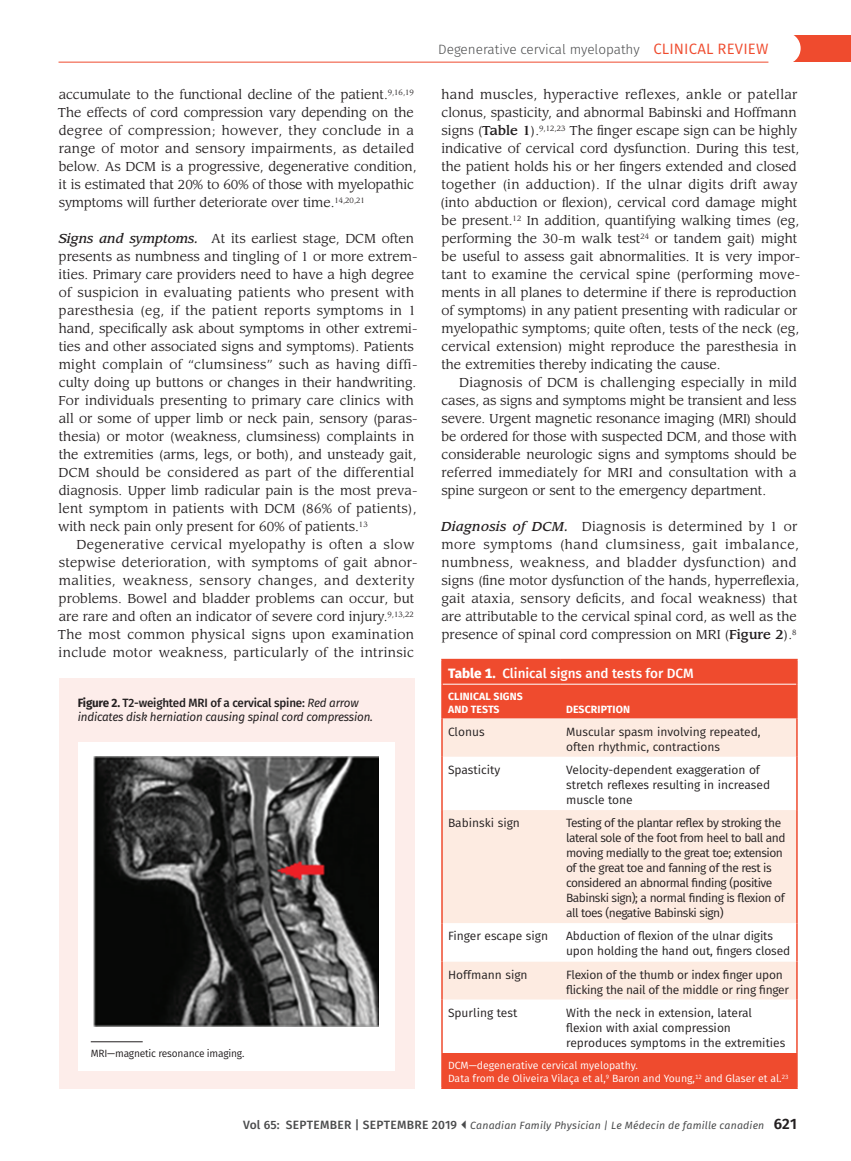
<style>
.page{position:relative;width:851px;height:1161px;background:#fff}
.page>*{position:absolute;margin:0;border:0;box-sizing:border-box;transform-origin:0 0}
.t1{font:300 13.5px "Fira Sans";color:#4b4c4d}
.TableTitle{font:500 13.5px "Fira Sans";color:#fff}
.ParagraphIndent{font:12.75px/18px "Leawood Std";color:#231f20}
.Level4Head{font:12.75px/18px "Leawood Std";color:#231f20}
.ParagraphIndent-2{font:12.75px/18px "Leawood Std";letter-spacing:.025em;color:#231f20}
.TableBody{font:12px/15px "Fira Sans";letter-spacing:-.015em;color:#231f20}
.TableBody-2{font:12px/15px "Fira Sans";letter-spacing:-.04em;color:#231f20}
.t2{font:italic 12px/14.4px "Fira Sans";letter-spacing:-.015em;color:#231f20}
.TableNote{font:10.5px "Fira Sans";color:#fff}
.t3{font:italic 10.5px "Fira Sans";letter-spacing:.015em;color:#4b4c4d}
.TableColumnHead{font:700 10.5px/12.6px "Fira Sans";letter-spacing:.01em;color:#fff}
.t4{font:10.5px "Fira Sans";letter-spacing:-.015em;color:#231f20}
.s1{font-weight:500;font-style:italic}
.s2{font-weight:700;font-style:normal}
.s3{font-weight:500;font-style:normal}
.s4{font-weight:400;font-size:15px;color:#ef4b2e}
.s5{font-weight:500}
.s6{font-weight:800}
.s7{font-weight:500;font-style:normal;font-size:12px}
.s8{font-weight:600;font-style:normal;font-size:15px;color:#231f20}
</style>
<div class="page">
<div style="left:793px;top:35px;width:57px;height:27px;background:#ef4b2e"></div>
<div style="left:768px;top:32px;width:32px;height:32px;background:#fff;border-radius:50%"></div>
<hr style="left:58px;top:62px;width:710px;height:1px;background:#ef4b2e">
<div style="left:60px;top:679px;width:354px;height:410px;background:#fdedea"></div>
<div style="left:78px;top:742px;width:316px;height:328px;background:#fff"></div>
<hr style="left:91px;top:1042px;width:52px;height:1px;background:#231f20">
<img style="left:93px;top:756px;width:285px;height:271px">
<div style="left:442px;top:660px;width:354px;height:428px;background:#ef4b2e"></div>
<div style="left:442px;top:719px;width:354px;height:38px;background:#fdebe1"></div>
<svg style="left:442px;top:757px;width:354px;height:296px;fill:#fdebe1"></svg>
<hr style="left:441px;top:659px;width:119px;height:1px;background:#ef4b2e">
<svg style="left:441px;top:660px;width:1px;height:24px"></svg>
<hr style="left:560px;top:659px;width:237px;height:1px;background:#ef4b2e">
<svg style="left:796px;top:660px;width:1px;height:24px"></svg>
<hr style="left:441px;top:684px;width:1px;height:35px;background:#ef4b2e">
<hr style="left:796px;top:684px;width:1px;height:35px;background:#ef4b2e">
<hr style="left:441px;top:719px;width:1px;height:38px;background:#ef4b2e">
<hr style="left:796px;top:719px;width:1px;height:38px;background:#ef4b2e">
<hr style="left:441px;top:757px;width:1px;height:53px;background:#ef4b2e">
<hr style="left:796px;top:757px;width:1px;height:53px;background:#ef4b2e">
<hr style="left:441px;top:810px;width:1px;height:113px;background:#ef4b2e">
<hr style="left:796px;top:810px;width:1px;height:113px;background:#ef4b2e">
<hr style="left:441px;top:923px;width:1px;height:38px;background:#ef4b2e">
<hr style="left:796px;top:923px;width:1px;height:38px;background:#ef4b2e">
<hr style="left:441px;top:961px;width:1px;height:39px;background:#ef4b2e">
<hr style="left:796px;top:961px;width:1px;height:39px;background:#ef4b2e">
<hr style="left:441px;top:1000px;width:1px;height:53px;background:#ef4b2e">
<hr style="left:796px;top:1000px;width:1px;height:53px;background:#ef4b2e">
<hr style="left:441px;top:1053px;width:1px;height:35px;background:#ef4b2e">
<hr style="left:796px;top:1053px;width:1px;height:35px;background:#ef4b2e">
<hr style="left:441px;top:1088px;width:119px;height:1px;background:#ef4b2e">
<hr style="left:560px;top:1088px;width:237px;height:1px;background:#ef4b2e">
<hr style="left:442px;top:684px;width:118px;height:1px;background:#fff">
<hr style="left:560px;top:684px;width:236px;height:1px;background:#fff">
<p class="ParagraphIndent" style="left:58px;top:86px;width:360px">accumulate to the functional decline of the patient.<sup>9,16,19<br></sup>The effects of cord compression vary depending on the degree of compression; however, they conclude in a range of motor and sensory impairments, as detailed below. As DCM is a progressive, degenerative condition, it is estimated that 20% to 60% of those with myelopathic symptoms will further deteriorate over time.<sup>14,20,21</sup></p>
<p class="Level4Head" style="left:58px;top:230px;width:361px"><span class="s1">Signs and symptoms.</span> At its earliest stage, DCM often presents as numbness and tingling of 1 or more extrem&shy;ities. Primary care providers need to have a high degree of suspicion in evaluating patients who present with paresthesia (eg, if the patient reports symptoms in 1 hand, specifically ask about symptoms in other extremi&shy;ties and other associated signs and symptoms). Patients might complain of “clumsiness” such as having diffi&shy;culty doing up buttons or changes in their handwriting.<br>For individuals presenting to primary care clinics with all or some of upper limb or neck pain, sensory (paras&shy;thesia) or motor (weakness, clumsiness) complaints in the extremities (arms, legs, or both), and unsteady gait, DCM should be considered as part of the differential diagnosis. Upper limb radicular pain is the most preva&shy;lent symptom in patients with DCM (86% of patients), with neck pain only present for 60% of patients.<sup>13</sup></p>
<p class="ParagraphIndent-2" style="left:58px;top:536px;width:361px;text-indent:19px">Degenerative cervical myelopathy is often a slow stepwise deterioration, with symptoms of gait abnor&shy;malities, weakness, sensory changes, and dexterity problems. Bowel and bladder problems can occur, but are rare and often an indicator of severe cord injury.<sup>9,13,22<br></sup>The most common physical signs upon examination include motor weakness, particularly of the intrinsic</p>
<p class="t2" style="left:78px;top:695px;width:297px"><span class="s2">Figure 2.</span> <span class="s3">T2-weighted MRI of a cervical spine:</span> Red arrow indicates disk herniation causing spinal cord compression.</p>
<p class="t4" style="left:91px;top:1045px;width:155px">MRI—magnetic resonance imaging.</p>
<p class="t1" style="left:438px;top:40px;width:331px">Degenerative cervical myelopathy <span class="s4">CLINICAL REVIEW</span></p>
<p class="ParagraphIndent" style="left:440px;top:86px;width:361px">hand muscles, hyperactive reflexes, ankle or patellar clonus, spasticity, and abnormal Babinski and Hoffmann signs (<span class="s5">Table 1</span>).<sup>9,12,23</sup> The finger escape sign can be highly indicative of cervical cord dysfunction. During this test, the patient holds his or her fingers extended and closed together (in adduction). If the ulnar digits drift away (into abduction or flexion), cervical cord damage might be present.<sup>12</sup> In addition, quantifying walking times (eg, performing the 30-m walk test<sup>24</sup> or tandem gait) might be useful to assess gait abnormalities. It is very impor&shy;tant to examine the cervical spine (performing move&shy;ments in all planes to determine if there is reproduction of symptoms) in any patient presenting with radicular or myelopathic symptoms; quite often, tests of the neck (eg, cervical extension) might reproduce the paresthesia in the extremities thereby indicating the cause.</p>
<p class="ParagraphIndent" style="left:441px;top:374px;width:357px;text-align:justify;text-indent:18px">Diagnosis of DCM is challenging especially in mild cases, as signs and symptoms might be transient and less severe. Urgent magnetic resonance imaging (MRI) should be ordered for those with suspected DCM, and those with considerable neurologic signs and symptoms should be referred immediately for MRI and consultation with a spine surgeon or sent to the emergency department.</p>
<p class="Level4Head" style="left:441px;top:518px;width:359px"><span class="s1">Diagnosis of DCM.</span> Diagnosis is determined by 1 or more symptoms (hand clumsiness, gait imbalance, numbness, weakness, and bladder dysfunction) and signs (fine motor dysfunction of the hands, hyperreflexia, gait ataxia, sensory deficits, and focal weakness) that are attributable to the cervical spinal cord, as well as the presence of spinal cord compression on MRI (<span class="s5">Figure 2</span>).<sup>8</sup></p>
<p class="TableTitle" style="left:448px;top:663px;width:247px"><span class="s6">Table 1.</span> Clinical signs and tests for DCM</p>
<p class="TableColumnHead" style="left:448px;top:689px;width:76px">CLINICAL SIGNS<br>AND TESTS</p>
<p class="TableColumnHead" style="left:566px;top:702px;width:65px">DESCRIPTION</p>
<p class="TableBody" style="left:448px;top:724px;width:38px">Clonus</p>
<p class="TableBody" style="left:566px;top:724px;width:196px">Muscular spasm involving repeated, often rhythmic, contractions</p>
<p class="TableBody" style="left:448px;top:762px;width:54px">Spasticity</p>
<p class="TableBody" style="left:566px;top:762px;width:205px">Velocity-dependent exaggeration of stretch reflexes resulting in increased muscle tone</p>
<p class="TableBody" style="left:448px;top:815px;width:73px">Babinski sign</p>
<p class="TableBody-2" style="left:566px;top:815px;width:221px">Testing of the plantar reflex by stroking the lateral sole of the foot from heel to ball and moving medially to the great toe; extension of the great toe and fanning of the rest is considered an abnormal finding (positive Babinski sign); a normal finding is flexion of all toes (negative Babinski sign)</p>
<p class="TableBody" style="left:448px;top:929px;width:101px">Finger escape sign</p>
<p class="TableBody" style="left:566px;top:929px;width:226px">Abduction of flexion of the ulnar digits upon holding the hand out, fingers closed</p>
<p class="TableBody" style="left:448px;top:967px;width:81px">Hoffmann sign</p>
<p class="TableBody" style="left:566px;top:967px;width:224px">Flexion of the thumb or index finger upon flicking the nail of the middle or ring finger</p>
<p class="TableBody" style="left:448px;top:1005px;width:71px">Spurling test</p>
<p class="TableBody" style="left:566px;top:1005px;width:221px">With the neck in extension, lateral flexion with axial compression reproduces symptoms in the extremities</p>
<p class="TableNote" style="left:448px;top:1057px;width:191px">DCM—degenerative cervical myelopathy.</p>
<p class="TableNote" style="left:448px;top:1071px;width:342px">Data from de Oliveira Vilaça et al,<sup>9</sup> Baron and Young,<sup>12</sup> and Glaser et al.<sup>23</sup></p>
<p class="t3" style="left:243px;top:1117px;width:555px"><span class="s7">Vol 65: SEPTEMBER | SEPTEMBRE 2019</span> Canadian Family Physician | Le Médecin de famille canadien <span class="s8">621</span></p>
</div>
